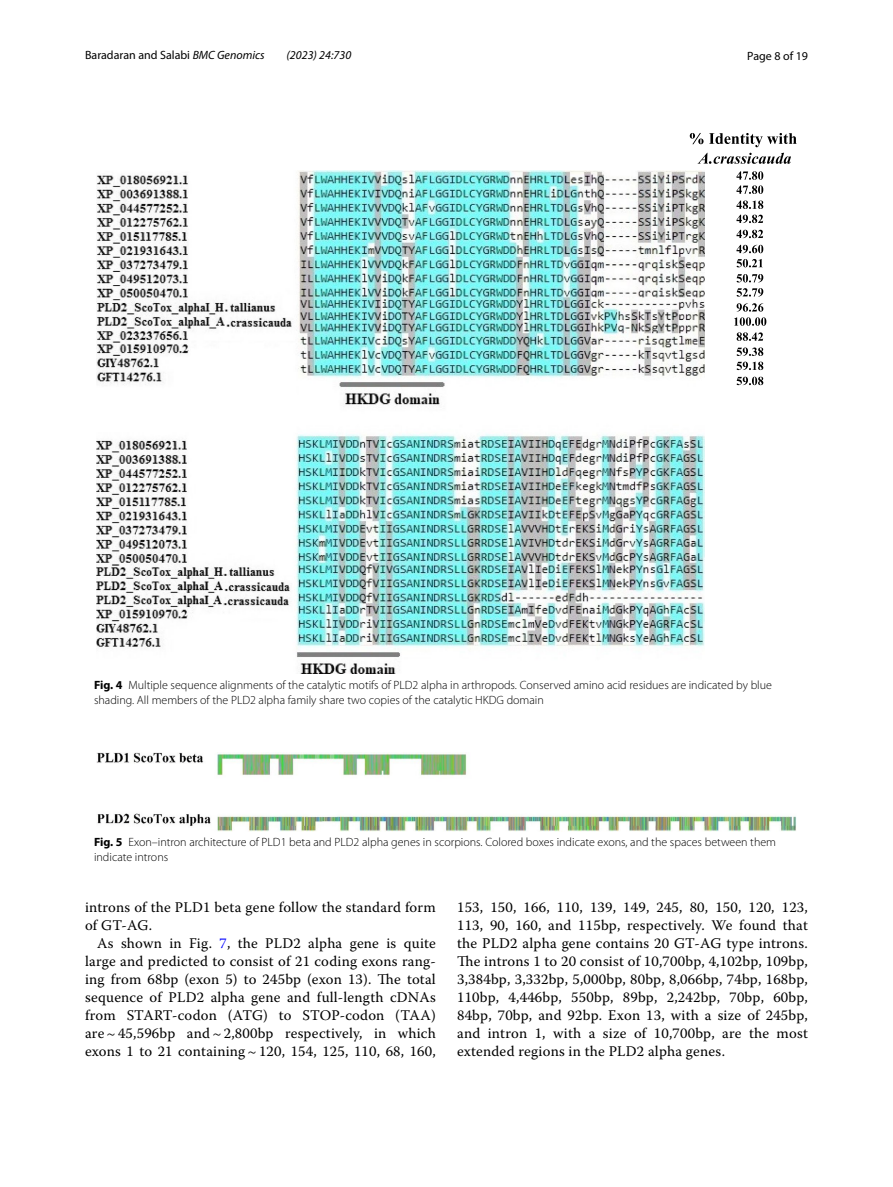
<style>
.page{position:relative;width:893px;height:1187px;background:#fff}
.page>*{position:absolute;margin:0;border:0;box-sizing:border-box;transform-origin:0 0}
.t1{font:14.7px/18px "Warnock Pro";letter-spacing:.015em;color:#000;text-align:justify}
.t2{font:300 12px/15px "Myriad Pro";color:#000}
.t3{font:12px "Myriad Pro";color:#000}
.t4{font:italic 12px "Myriad Pro";color:#000}
.s1{font-style:italic}
.s2{font-weight:700}
.s3{color:#00f}
</style>
<div class="page">
<img style="left:96px;top:170px;width:608px;height:503px">
<svg style="left:690px;top:133px;width:107px;height:14px"></svg>
<svg style="left:697px;top:153px;width:94px;height:11px"></svg>
<svg style="left:736px;top:171px;width:27px;height:23px"></svg>
<svg style="left:736px;top:200px;width:27px;height:9px"></svg>
<svg style="left:736px;top:215px;width:27px;height:8px"></svg>
<svg style="left:736px;top:230px;width:27px;height:8px"></svg>
<svg style="left:736px;top:245px;width:27px;height:8px"></svg>
<svg style="left:737px;top:259px;width:25px;height:8px"></svg>
<svg style="left:737px;top:274px;width:26px;height:8px"></svg>
<svg style="left:737px;top:288px;width:26px;height:8px"></svg>
<svg style="left:737px;top:303px;width:26px;height:8px"></svg>
<svg style="left:734px;top:317px;width:32px;height:9px"></svg>
<svg style="left:737px;top:332px;width:26px;height:9px"></svg>
<svg style="left:737px;top:347px;width:26px;height:23px"></svg>
<svg style="left:737px;top:376px;width:26px;height:9px"></svg>
<img style="left:96px;top:752px;width:701px;height:79px">
<p class="t3" style="left:85px;top:48px;width:181px">Baradaran and Salabi <span class="s1">BMC Genomics</span></p>
<p class="t4" style="left:287px;top:48px;width:66px">(2023) 24:730</p>
<p class="t3" style="left:747px;top:48px;width:62px">Page 8 of 19</p>
<p class="t2" style="left:94px;top:677px;width:679px"><span class="s2">Fig. 4</span> Multiple sequence alignments of the catalytic motifs of PLD2 alpha in arthropods. Conserved amino acid residues are indicated by blue shading. All members of the PLD2 alpha family share two copies of the catalytic HKDG domain</p>
<p class="t2" style="left:94px;top:835px;width:683px"><span class="s2">Fig. 5</span> Exon–intron architecture of PLD1 beta and PLD2 alpha genes in scorpions. Colored boxes indicate exons, and the spaces between them indicate introns</p>
<p class="t1" style="left:85px;top:897px;width:352px">introns of the PLD1 beta gene follow the standard form of GT-AG.</p>
<p class="t1" style="left:85px;top:933px;width:352px;text-indent:12px">As shown in Fig. <span class="s3">7</span>, the PLD2 alpha gene is quite large and predicted to consist of 21 coding exons rang&shy;ing from 68bp (exon 5) to 245bp (exon 13). The total sequence of PLD2 alpha gene and full-length cDNAs from START-codon (ATG) to STOP-codon (TAA) are~45,596bp and~2,800bp respectively, in which exons 1 to 21 containing~120, 154, 125, 110, 68, 160,</p>
<p class="t1" style="left:457px;top:897px;width:352px">153, 150, 166, 110, 139, 149, 245, 80, 150, 120, 123, 113, 90, 160, and 115bp, respectively. We found that the PLD2 alpha gene contains 20 GT-AG type introns.<br>The introns 1 to 20 consist of 10,700bp, 4,102bp, 109bp, 3,384bp, 3,332bp, 5,000bp, 80bp, 8,066bp, 74bp, 168bp, 110bp, 4,446bp, 550bp, 89bp, 2,242bp, 70bp, 60bp, 84bp, 70bp, and 92bp. Exon 13, with a size of 245bp, and intron 1, with a size of 10,700bp, are the most extended regions in the PLD2 alpha genes.</p>
</div>
